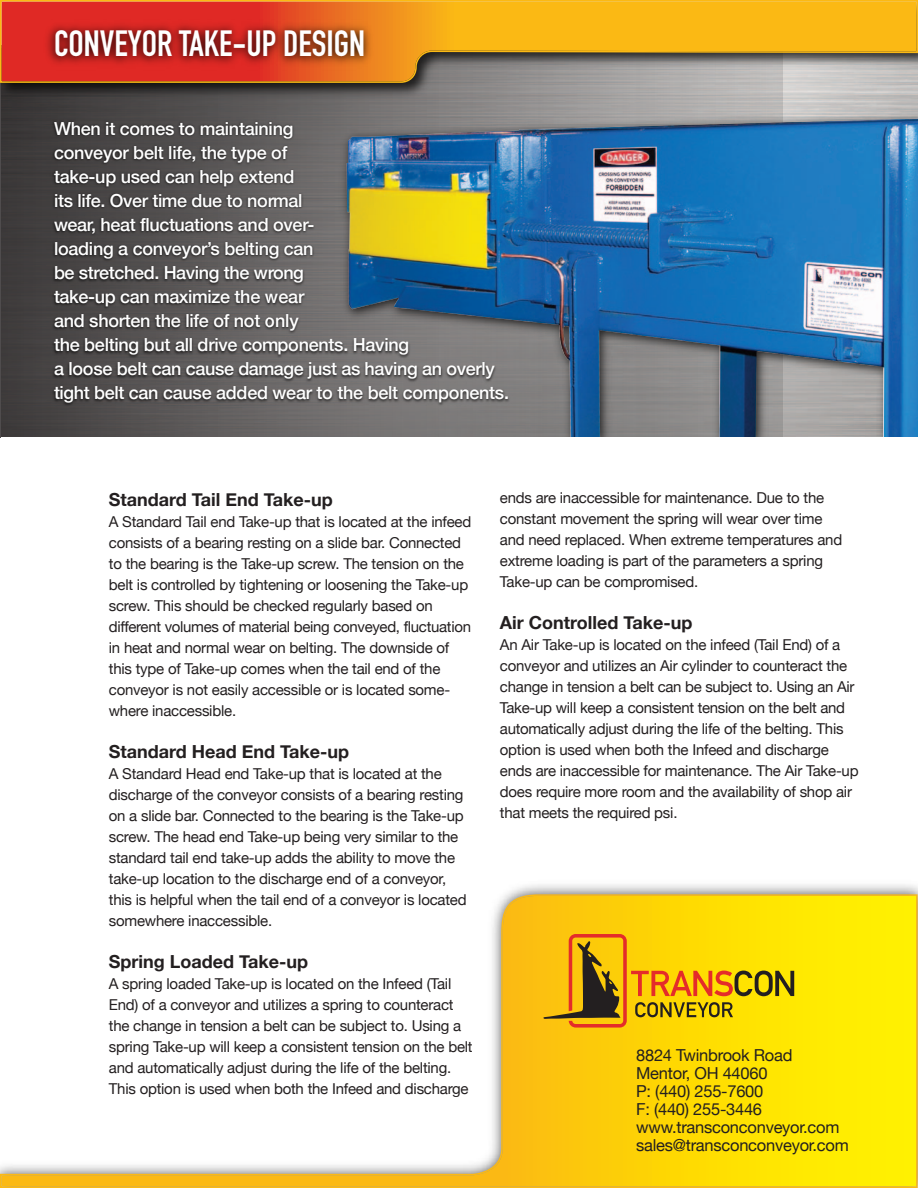
<style>
.page{position:relative;width:918px;height:1188px;background:#fff}
.page>*{position:absolute;margin:0;border:0;box-sizing:border-box;transform-origin:0 0}
.t1{font:700 36px "DIN Condensed";color:#fff}
.t2{font:500 18px/24px "Helvetica Neue";letter-spacing:-.015em;color:#fff}
.t3{font:700 18px "Helvetica Neue";color:#231f20}
.t4{font:16.5px "Helvetica Neue";letter-spacing:-.015em;color:#231f20}
.t5{font:15px/21px "Helvetica Neue";letter-spacing:-.015em;color:#231f20}
</style>
<div class="page">
<svg style="left:0;top:894px;width:918px;height:294px"></svg>
<svg style="left:0;top:102px;width:269px;height:335px"></svg>
<img style="left:0;top:83px;width:918px;height:19px">
<svg style="left:0;top:0;width:918px;height:83px"></svg>
<img style="left:28px;top:13px;width:405px;height:75px">
<img style="left:35px;top:110px;width:234px;height:327px">
<img style="left:269px;top:91px;width:649px;height:346px">
<img style="left:347px;top:119px;width:571px;height:318px">
<p class="t1" style="left:54px;top:23px;width:313px">CONVEYOR TAKE-UP DESIGN</p>
<p class="t2" style="left:54px;top:117px;width:457px">When it comes to maintaining<br>conveyor belt life, the type of<br>take-up used can help extend<br>its life. Over time due to normal<br>wear, heat fluctuations and over-<br>loading a conveyor’s belting can<br>be stretched. Having the wrong<br>take-up can maximize the wear<br>and shorten the life of not only<br>the belting but all drive components. Having<br>a loose belt can cause damage just as having an overly tight belt can cause added wear to the belt components.</p>
<p class="t3" style="left:109px;top:489px;width:225px">Standard Tail End Take-up</p>
<p class="t5" style="left:109px;top:511px;width:364px">A Standard Tail end Take-up that is located at the infeed consists of a bearing resting on a slide bar. Connected to the bearing is the Take-up screw. The tension on the belt is controlled by tightening or loosening the Take-up screw. This should be checked regularly based on different volumes of material being conveyed, fluctuation in heat and normal wear on belting. The downside of this type of Take-up comes when the tail end of the conveyor is not easily accessible or is located some&shy;where inaccessible.</p>
<p class="t3" style="left:109px;top:741px;width:242px">Standard Head End Take-up</p>
<p class="t5" style="left:109px;top:763px;width:359px">A Standard Head end Take-up that is located at the discharge of the conveyor consists of a bearing resting on a slide bar. Connected to the bearing is the Take-up screw. The head end Take-up being very similar to the standard tail end take-up adds the ability to move the take-up location to the discharge end of a conveyor, this is helpful when the tail end of a conveyor is located somewhere inaccessible.</p>
<p class="t3" style="left:109px;top:951px;width:201px">Spring Loaded Take-up</p>
<p class="t5" style="left:109px;top:973px;width:365px">A spring loaded Take-up is located on the Infeed (Tail End) of a conveyor and utilizes a spring to counteract the change in tension a belt can be subject to. Using a spring Take-up will keep a consistent tension on the belt and automatically adjust during the life of the belting.<br>This option is used when both the Infeed and discharge</p>
<p class="t5" style="left:500px;top:487px;width:344px">ends are inaccessible for maintenance. Due to the constant movement the spring will wear over time and need replaced. When extreme temperatures and extreme loading is part of the parameters a spring Take-up can be compromised.</p>
<p class="t3" style="left:500px;top:611px;width:194px">Air Controlled Take-up</p>
<p class="t5" style="left:500px;top:634px;width:360px">An Air Take-up is located on the infeed (Tail End) of a conveyor and utilizes an Air cylinder to counteract the change in tension a belt can be subject to. Using an Air Take-up will keep a consistent tension on the belt and automatically adjust during the life of the belting. This option is used when both the Infeed and discharge ends are inaccessible for maintenance. The Air Take-up does require more room and the availability of shop air that meets the required psi.</p>
<p class="t4" style="left:636px;top:1046px;width:158px">8824 Twinbrook Road</p>
<p class="t4" style="left:636px;top:1064px;width:133px">Mentor, OH 44060</p>
<p class="t4" style="left:636px;top:1082px;width:129px">P: (440) 255-7600</p>
<p class="t4" style="left:636px;top:1100px;width:127px">F: (440) 255-3446</p>
<p class="t4" style="left:636px;top:1118px;width:205px">www.transconconveyor.com</p>
<p class="t4" style="left:636px;top:1136px;width:214px">sales@transconconveyor.com</p>
</div>
